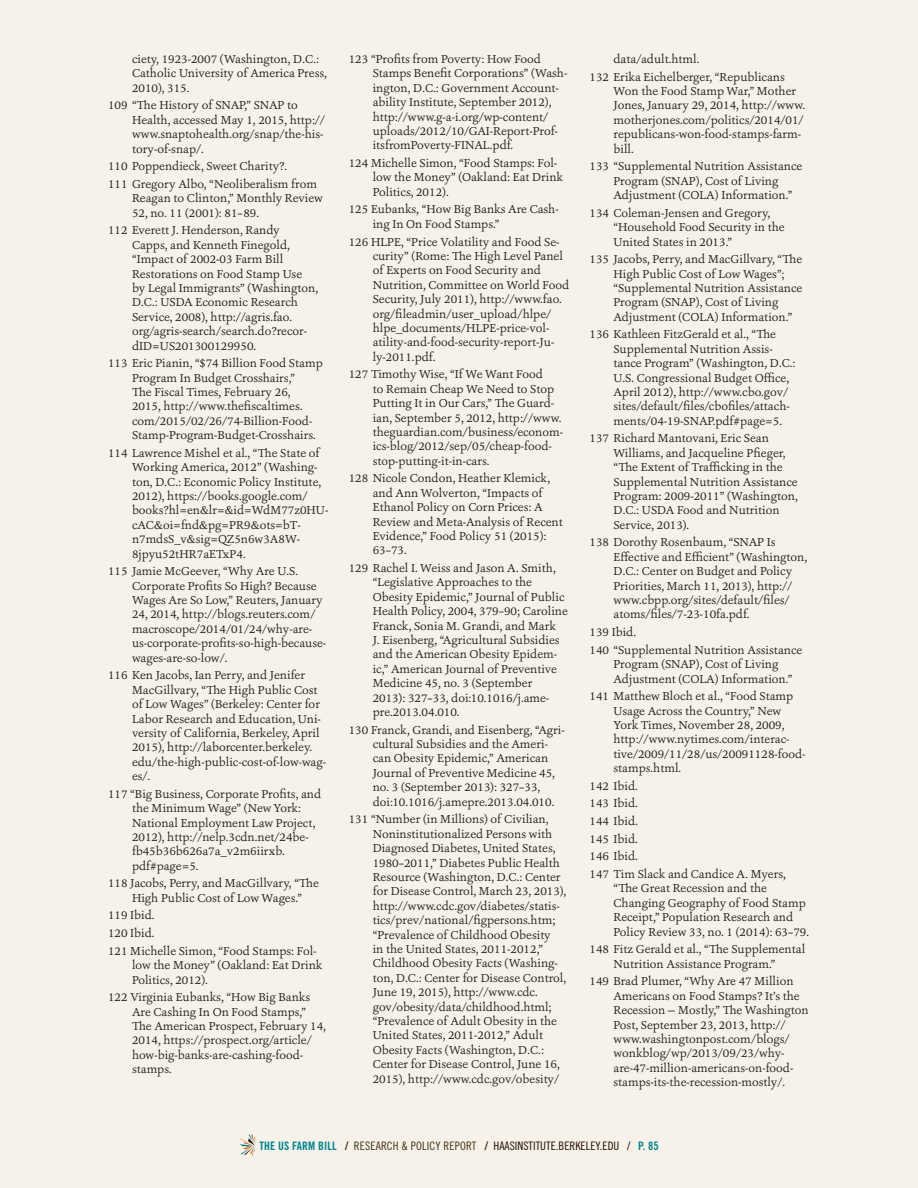
<style>
.page{position:relative;width:918px;height:1188px;background:#f6f2e9}
.page>*{position:absolute;margin:0;border:0;box-sizing:border-box;transform-origin:0 0}
.t1{font:12px/14.4px "Ashbury";color:#231f20}
.t2{font:11.7px "Trade Gothic LT Std Cn 18";color:#230d02}
.t3{font:11.7px "Trade Gothic LT Std Cn 18";letter-spacing:.01em;color:#463113}
.t4{font:11.7px "Trade Gothic LT Std Bd Cn 20";letter-spacing:.01em;color:#00858f}
.s1{color:#463113}
.s2{font-family:"Trade Gothic LT Std Bd Cn 20"}
.s3{font-family:"Trade Gothic LT Std Bd Cn 20";color:#00858f}
</style>
<div class="page">
<svg style="left:240px;top:1134px;width:15px;height:22px"></svg>
<p class="t1" style="left:132px;top:52px;width:196px">ciety, 1923-2007 (Washington, D.C.:<br>Catholic University of America Press,<br>2010), 315.</p>
<p class="t1" style="left:132px;top:98px;width:195px;text-indent:-24px">109 “The History of SNAP,” SNAP to<br>Health, accessed May 1, 2015, http:// www.snaptohealth.org/snap/the-his&shy;tory-of-snap/.</p>
<p class="t1" style="left:108px;top:157px;width:210px;line-height:17.7px">110 Poppendieck, Sweet Charity?.<br>111 Gregory Albo, “Neoliberalism from</p>
<p class="t1" style="left:132px;top:191px;width:192px">Reagan to Clinton,” Monthly Review<br>52, no. 11 (2001): 81–89.</p>
<p class="t1" style="left:132px;top:223px;width:188px;text-indent:-24px">112 Everett J. Henderson, Randy<br>Capps, and Kenneth Finegold, “Impact of 2002-03 Farm Bill<br>Restorations on Food Stamp Use by Legal Immigrants” (Washington,<br>D.C.: USDA Economic Research<br>Service, 2008), http://agris.fao. org/agris-search/search.do?recor&shy;dID=US201300129950.</p>
<p class="t1" style="left:132px;top:356px;width:192px;text-indent:-24px">113 Eric Pianin, “$74 Billion Food Stamp Program In Budget Crosshairs,”<br>The Fiscal Times, February 26,<br>2015, http://www.thefiscaltimes. com/2015/02/26/74-Billion-Food-Stamp-Program-Budget-Crosshairs.</p>
<p class="t1" style="left:132px;top:446px;width:198px;text-indent:-24px">114 Lawrence Mishel et al., “The State of<br>Working America, 2012” (Washing&shy;ton, D.C.: Economic Policy Institute,<br>2012), https://books.google.com/ books?hl=en&amp;lr=&amp;id=WdM77z0HU&shy;cAC&amp;oi=fnd&amp;pg=PR9&amp;ots=bT&shy;n7mdsS_v&amp;sig=QZ5n6w3A8W-<br>8jpyu52tHR7aETxP4.</p>
<p class="t1" style="left:132px;top:564px;width:196px;text-indent:-24px">115 Jamie McGeever, “Why Are U.S.<br>Corporate Profits So High? Because Wages Are So Low,” Reuters, January 24, 2014, http://blogs.reuters.com/ macroscope/2014/01/24/why-are&shy;us-corporate-profits-so-high-because&shy;wages-are-so-low/.</p>
<p class="t1" style="left:132px;top:668px;width:196px;text-indent:-24px">116 Ken Jacobs, Ian Perry, and Jenifer MacGillvary, “The High Public Cost of Low Wages” (Berkeley: Center for Labor Research and Education, Uni&shy;versity of California, Berkeley, April 2015), http://laborcenter.berkeley. edu/the-high-public-cost-of-low-wag&shy;es/.</p>
<p class="t1" style="left:132px;top:787px;width:191px;text-indent:-24px">117 “Big Business, Corporate Profits, and the Minimum Wage” (New York:<br>National Employment Law Project,<br>2012), http://nelp.3cdn.net/24be&shy;fb45b36b626a7a_v2m6iirxb. pdf#page=5.</p>
<p class="t1" style="left:108px;top:876px;width:212px;text-align:center">118 Jacobs, Perry, and MacGillvary, “The<br>High Public Cost of Low Wages.”</p>
<p class="t1" style="left:108px;top:907px;width:210px;line-height:17.7px">119 Ibid.<br>120 Ibid.<br>121 Michelle Simon, “Food Stamps: Fol-</p>
<p class="t1" style="left:132px;top:958px;width:192px">low the Money” (Oakland: Eat Drink<br>Politics, 2012).</p>
<p class="t1" style="left:132px;top:990px;width:196px;text-indent:-24px">122 Virginia Eubanks, “How Big Banks<br>Are Cashing In On Food Stamps,”<br>The American Prospect, February 14,<br>2014, https://prospect.org/article/ how-big-banks-are-cashing-food&shy;stamps.</p>
<p class="t1" style="left:373px;top:52px;width:196px;text-indent:-24px">123 “Profits from Poverty: How Food Stamps Benefit Corporations” (Wash&shy;ington, D.C.: Government Account&shy;ability Institute, September 2012), http://www.g-a-i.org/wp-content/ uploads/2012/10/GAI-Report-Prof&shy;itsfromPoverty-FINAL.pdf.</p>
<p class="t1" style="left:373px;top:156px;width:192px;text-indent:-24px">124 Michelle Simon, “Food Stamps: Fol&shy;low the Money” (Oakland: Eat Drink<br>Politics, 2012).</p>
<p class="t1" style="left:373px;top:202px;width:187px;text-indent:-24px">125 Eubanks, “How Big Banks Are Cash&shy;ing In On Food Stamps.”</p>
<p class="t1" style="left:373px;top:234px;width:198px;text-indent:-24px">126 HLPE, “Price Volatility and Food Se&shy;curity” (Rome: The High Level Panel of Experts on Food Security and Nutrition, Committee on World Food Security, July 2011), http://www.fao. org/fileadmin/user_upload/hlpe/ hlpe_documents/HLPE-price-vol&shy;atility-and-food-security-report-Ju&shy;ly-2011.pdf.</p>
<p class="t1" style="left:373px;top:367px;width:192px;text-indent:-24px">127 Timothy Wise, “If We Want Food<br>to Remain Cheap We Need to Stop Putting It in Our Cars,” The Guard&shy;ian, September 5, 2012, http://www. theguardian.com/business/econom&shy;ics-blog/2012/sep/05/cheap-food&shy;stop-putting-it-in-cars.</p>
<p class="t1" style="left:373px;top:471px;width:191px;text-indent:-24px">128 Nicole Condon, Heather Klemick, and Ann Wolverton, “Impacts of<br>Ethanol Policy on Corn Prices: A<br>Review and Meta-Analysis of Recent<br>Evidence,” Food Policy 51 (2015):<br>63–73.</p>
<p class="t1" style="left:373px;top:561px;width:197px;text-indent:-24px">129 Rachel I. Weiss and Jason A. Smith, “Legislative Approaches to the Obesity Epidemic,” Journal of Public Health Policy, 2004, 379–90; Caroline Franck, Sonia M. Grandi, and Mark<br>J. Eisenberg, “Agricultural Subsidies and the American Obesity Epidem&shy;ic,” American Journal of Preventive Medicine 45, no. 3 (September 2013): 327–33, doi:10.1016/j.ame&shy;pre.2013.04.010.</p>
<p class="t1" style="left:373px;top:722px;width:194px;text-indent:-24px">130 Franck, Grandi, and Eisenberg, “Agri&shy;cultural Subsidies and the Ameri&shy;can Obesity Epidemic,” American Journal of Preventive Medicine 45, no. 3 (September 2013): 327–33, doi:10.1016/j.amepre.2013.04.010.</p>
<p class="t1" style="left:373px;top:812px;width:195px;text-indent:-24px">131 “Number (in Millions) of Civilian, Noninstitutionalized Persons with Diagnosed Diabetes, United States, 1980–2011,” Diabetes Public Health Resource (Washington, D.C.: Center for Disease Control, March 23, 2013), http://www.cdc.gov/diabetes/statis&shy;tics/prev/national/figpersons.htm; “Prevalence of Childhood Obesity<br>in the United States, 2011-2012,” Childhood Obesity Facts (Washing&shy;ton, D.C.: Center for Disease Control, June 19, 2015), http://www.cdc. gov/obesity/data/childhood.html; “Prevalence of Adult Obesity in the United States, 2011-2012,” Adult Obesity Facts (Washington, D.C.:<br>Center for Disease Control, June 16, 2015), http://www.cdc.gov/obesity/</p>
<p class="t1" style="left:589px;top:50px;width:197px;line-height:17.7px;text-indent:24px">data/adult.html.<br>132 Erika Eichelberger, “Republicans</p>
<p class="t1" style="left:613px;top:84px;width:193px">Won the Food Stamp War,” Mother<br>Jones, January 29, 2014, http://www. motherjones.com/politics/2014/01/ republicans-won-food-stamps-farm&shy;bill.</p>
<p class="t1" style="left:613px;top:159px;width:190px;text-indent:-24px">133 “Supplemental Nutrition Assistance<br>Program (SNAP), Cost of Living<br>Adjustment (COLA) Information.”</p>
<p class="t1" style="left:613px;top:205px;width:173px;text-indent:-24px">134 Coleman-Jensen and Gregory, “Household Food Security in the<br>United States in 2013.”</p>
<p class="t1" style="left:613px;top:252px;width:190px;text-indent:-24px">135 Jacobs, Perry, and MacGillvary, “The High Public Cost of Low Wages”; “Supplemental Nutrition Assistance Program (SNAP), Cost of Living Adjustment (COLA) Information.”</p>
<p class="t1" style="left:613px;top:327px;width:184px;text-indent:-24px">136 Kathleen FitzGerald et al., “The Supplemental Nutrition Assis&shy;tance Program” (Washington, D.C.:<br>U.S. Congressional Budget Office, April 2012), http://www.cbo.gov/ sites/default/files/cbofiles/attach&shy;ments/04-19-SNAP.pdf#page=5.</p>
<p class="t1" style="left:613px;top:431px;width:186px;text-indent:-24px">137 Richard Mantovani, Eric Sean<br>Williams, and Jacqueline Pfieger, “The Extent of Trafficking in the<br>Supplemental Nutrition Assistance<br>Program: 2009-2011” (Washington,<br>D.C.: USDA Food and Nutrition<br>Service, 2013).</p>
<p class="t1" style="left:613px;top:535px;width:195px;text-indent:-24px">138 Dorothy Rosenbaum, “SNAP Is Effective and Efficient” (Washington, D.C.: Center on Budget and Policy Priorities, March 11, 2013), http:// www.cbpp.org/sites/default/files/ atoms/files/7-23-10fa.pdf.</p>
<p class="t1" style="left:589px;top:623px;width:214px;line-height:17.7px">139 Ibid.<br>140 “Supplemental Nutrition Assistance</p>
<p class="t1" style="left:613px;top:657px;width:180px">Program (SNAP), Cost of Living<br>Adjustment (COLA) Information.”</p>
<p class="t1" style="left:613px;top:689px;width:194px;text-indent:-24px">141 Matthew Bloch et al., “Food Stamp<br>Usage Across the Country,” New<br>York Times, November 28, 2009, http://www.nytimes.com/interac&shy;tive/2009/11/28/us/20091128-food&shy;stamps.html.</p>
<p class="t1" style="left:589px;top:777px;width:198px;line-height:17.7px">142 Ibid.<br>143 Ibid.<br>144 Ibid.<br>145 Ibid.<br>146 Ibid.<br>147 Tim Slack and Candice A. Myers,</p>
<p class="t1" style="left:613px;top:881px;width:197px">“The Great Recession and the Changing Geography of Food Stamp Receipt,” Population Research and Policy Review 33, no. 1 (2014): 63–79.</p>
<p class="t1" style="left:589px;top:942px;width:217px;text-align:center">148 Fitz Gerald et al., “The Supplemental<br>Nutrition Assistance Program.”</p>
<p class="t1" style="left:613px;top:974px;width:197px;text-indent:-24px">149 Brad Plumer, “Why Are 47 Million Americans on Food Stamps? It’s the Recession — Mostly,” The Washington Post, September 23, 2013, http:// www.washingtonpost.com/blogs/ wonkblog/wp/2013/09/23/why&shy;are-47-million-americans-on-food&shy;stamps-its-the-recession-mostly/.</p>
<p class="t4" style="left:259px;top:1139px;width:90px">THE US FARM BILL <span class="s1">/</span></p>
<p class="t3" style="left:354px;top:1139px;width:136px">RESEARCH &amp; POLICY REPORT <span class="s2">/</span></p>
<p class="t2" style="left:494px;top:1139px;width:167px">HAASINSTITUTE.BERKELEY.EDU / <span class="s3">P. 85</span></p>
</div>
